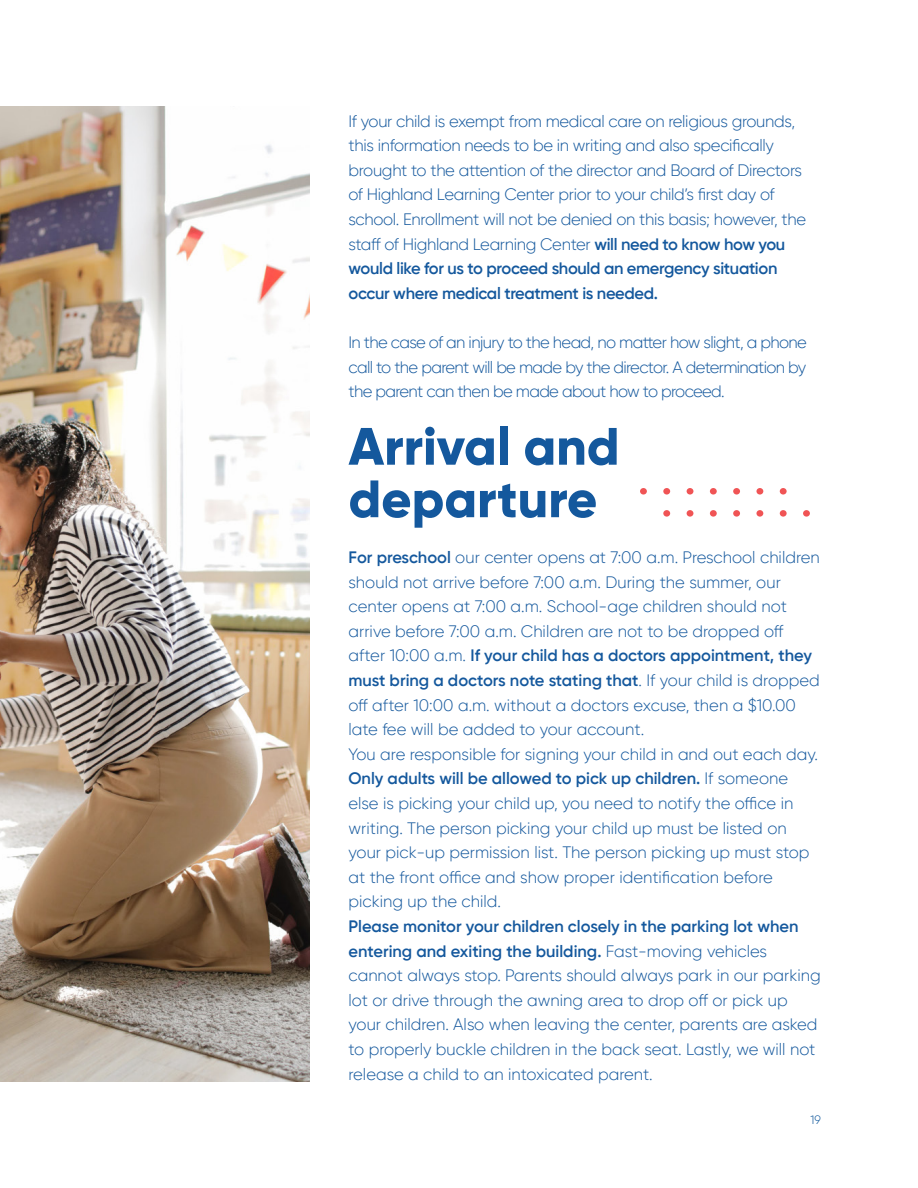
<style>
.page{position:relative;width:918px;height:1188px;background:#fff}
.page>*{position:absolute;margin:0;border:0;box-sizing:border-box;transform-origin:0 0}
.Titulos_medianos{font:800 52.5px/52.5px "Gilroy";color:#14589d}
.Textos{font:300 16.5px/24.6px "Gilroy";color:#14589d}
.Textos-2{font:300 16.5px/24.6px "Gilroy";letter-spacing:-.02em;color:#14589d}
.t1{font:300 12px "Gilroy";color:#0b5499}
.s1{font-weight:600}
</style>
<div class="page">
<img style="left:0;top:106px;width:309px;height:976px">
<div style="left:640px;top:488px;width:7px;height:7px;background:#f05455;border-radius:50%"></div>
<div style="left:663px;top:488px;width:7px;height:7px;background:#f05455;border-radius:50%"></div>
<div style="left:687px;top:488px;width:6px;height:7px;background:#f05455;border-radius:50%"></div>
<div style="left:710px;top:488px;width:7px;height:7px;background:#f05455;border-radius:50%"></div>
<div style="left:733px;top:488px;width:7px;height:7px;background:#f05455;border-radius:50%"></div>
<div style="left:756px;top:488px;width:7px;height:7px;background:#f05455;border-radius:50%"></div>
<div style="left:780px;top:488px;width:7px;height:7px;background:#f05455;border-radius:50%"></div>
<div style="left:663px;top:510px;width:7px;height:7px;background:#f05455;border-radius:50%"></div>
<div style="left:687px;top:510px;width:6px;height:7px;background:#f05455;border-radius:50%"></div>
<div style="left:710px;top:510px;width:7px;height:7px;background:#f05455;border-radius:50%"></div>
<div style="left:733px;top:510px;width:7px;height:7px;background:#f05455;border-radius:50%"></div>
<div style="left:756px;top:510px;width:7px;height:7px;background:#f05455;border-radius:50%"></div>
<div style="left:780px;top:510px;width:7px;height:7px;background:#f05455;border-radius:50%"></div>
<div style="left:803px;top:510px;width:7px;height:7px;background:#f05455;border-radius:50%"></div>
<p class="Textos-2" style="left:349px;top:108px;width:459px">If your child is exempt from medical care on religious grounds, this information needs to be in writing and also specifically brought to the attention of the director and Board of Directors of Highland Learning Center prior to your child’s first day of school. Enrollment will not be denied on this basis; however, the staff of Highland Learning Center <span class="s1">will need to know how you would like for us to proceed should an emergency situation occur where medical treatment is needed.</span></p>
<p class="Textos" style="left:349px;top:330px;width:460px;text-align:justify">In the case of an injury to the head, no matter how slight, a phone call to the parent will be made by the director. A determination by the parent can then be made about how to proceed.</p>
<p class="Titulos_medianos" style="left:349px;top:420px;width:273px">Arrival and departure</p>
<p class="Textos" style="left:349px;top:545px;width:473px"><span class="s1">For preschool</span> our center opens at 7:00 a.m. Preschool children should not arrive before 7:00 a.m. During the summer, our center opens at 7:00 a.m. School-age children should not arrive before 7:00 a.m. Children are not to be dropped off after 10:00 a.m. <span class="s1">If your child has a doctors appointment, they must bring a doctors note stating that</span>. If your child is dropped off after 10:00 a.m. without a doctors excuse, then a $10.00 late fee will be added to your account.</p>
<p class="Textos" style="left:349px;top:742px;width:471px">You are responsible for signing your child in and out each day.</p>
<p class="Textos" style="left:349px;top:766px;width:462px"><span class="s1">Only adults will be allowed to pick up children.</span> If someone else is picking your child up, you need to notify the office in writing. The person picking your child up must be listed on your pick-up permission list. The person picking up must stop at the front office and show proper identification before picking up the child.</p>
<p class="Textos" style="left:349px;top:914px;width:474px"><span class="s1">Please monitor your children closely in the parking lot when entering and exiting the building.</span> Fast-moving vehicles cannot always stop. Parents should always park in our parking lot or drive through the awning area to drop off or pick up your children. Also when leaving the center, parents are asked to properly buckle children in the back seat. Lastly, we will not release a child to an intoxicated parent.</p>
<p class="t1" style="left:811px;top:1113px;width:12px">19</p>
</div>
